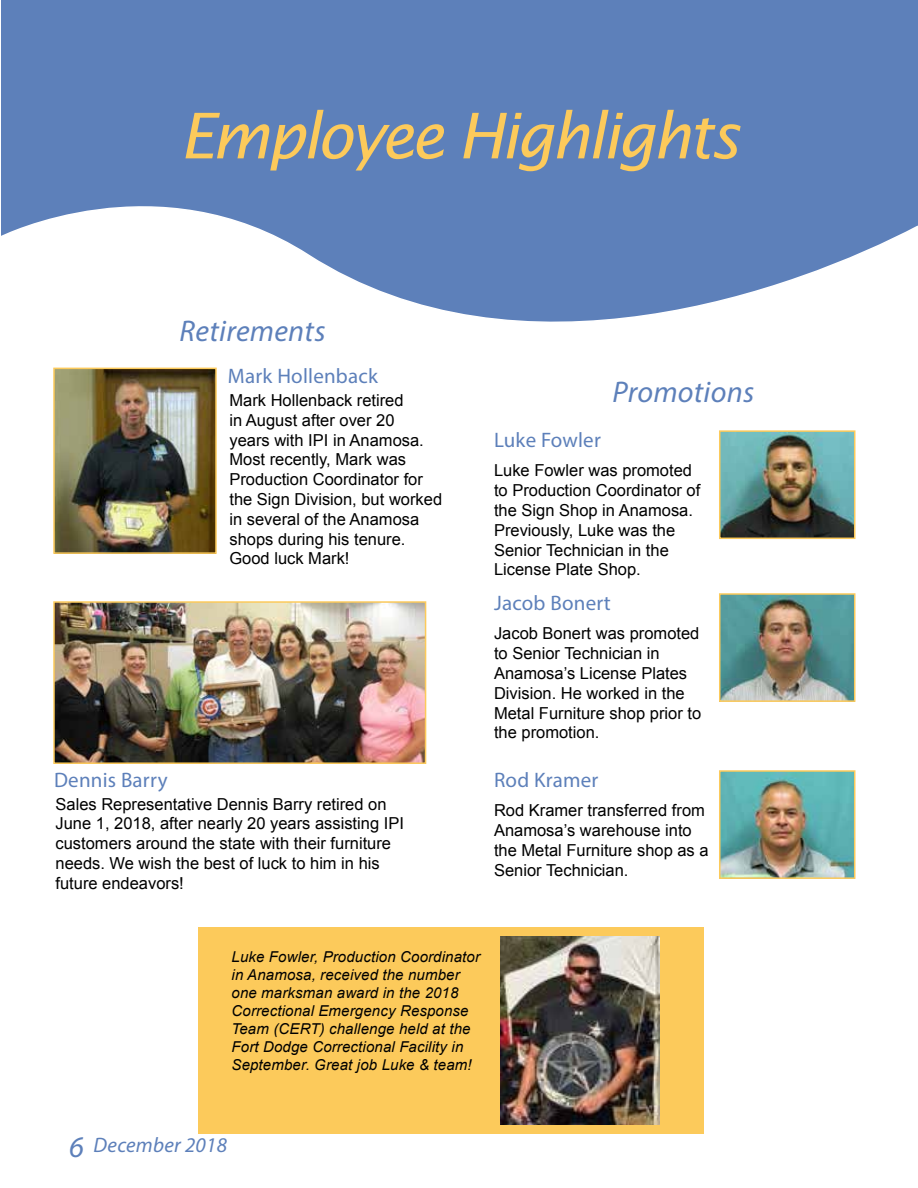
<style>
.page{position:relative;width:918px;height:1188px;background:#fff}
.page>*{position:absolute;margin:0;border:0;box-sizing:border-box;transform-origin:0 0}
.t1{font:italic 63px "Lucida Sans";letter-spacing:-.05em;color:#fcca5b}
.t2{font:italic 30px "Myriad Pro";letter-spacing:.01em;color:#5d80ba}
.t3{font:21px "Myriad Pro";letter-spacing:.01em;color:#5d80ba}
.t4{font:italic 21px "Myriad Pro";letter-spacing:.01em;color:#5d80ba}
.t5{font:16.5px/19.8px "Arial";color:#000}
.t6{font:italic 15px/18px "Arial";letter-spacing:.01em;color:#000}
.s1{font-size:30px}
</style>
<div class="page">
<div style="left:1px;top:0;width:917px;height:335px;background:#5d80ba"></div>
<svg style="left:1px;top:206px;width:917px;height:162px;fill:#fff"></svg>
<div style="left:198px;top:927px;width:506px;height:207px;background:#fcca5b"></div>
<img style="left:500px;top:936px;width:160px;height:189px">
<img style="left:722px;top:433px;width:130px;height:103px">
<div style="left:719px;top:430px;width:136px;height:109px;border:2px solid #fcca5b"></div>
<img style="left:722px;top:596px;width:130px;height:103px">
<div style="left:719px;top:593px;width:136px;height:109px;border:2px solid #fcca5b"></div>
<img style="left:722px;top:773px;width:130px;height:103px">
<div style="left:719px;top:770px;width:136px;height:109px;border:2px solid #fcca5b"></div>
<img style="left:56px;top:371px;width:158px;height:180px">
<div style="left:53px;top:368px;width:164px;height:186px;border:2px solid #fcca5b"></div>
<img style="left:56px;top:604px;width:367px;height:157px">
<div style="left:53px;top:601px;width:373px;height:163px;border:2px solid #fcca5b"></div>
<h1 class="t1" style="left:180px;top:100px;width:562px">Employee Highlights</h1>
<h2 class="t2" style="left:180px;top:313px;width:147px">Retirements</h2>
<p class="t3" style="left:228px;top:364px;width:151px">Mark Hollenback</p>
<p class="t5" style="left:229px;top:391px;width:214px">Mark Hollenback retired<br>in August after over 20<br>years with IPI in Anamosa.<br>Most recently, Mark was<br>Production Coordinator for the Sign Division, but worked in several of the Anamosa shops during his tenure.<br>Good luck Mark!</p>
<p class="t3" style="left:54px;top:767px;width:115px">Dennis Barry</p>
<p class="t5" style="left:56px;top:794px;width:350px">Sales Representative Dennis Barry retired on June 1, 2018, after nearly 20 years assisting IPI customers around the state with their furniture needs. We wish the best of luck to him in his future endeavors!</p>
<p class="t3" style="left:494px;top:427px;width:108px">Luke Fowler</p>
<h2 class="t2" style="left:613px;top:373px;width:143px">Promotions</h2>
<p class="t5" style="left:494px;top:461px;width:208px">Luke Fowler was promoted to Production Coordinator of the Sign Shop in Anamosa.<br>Previously, Luke was the<br>Senior Technician in the<br>License Plate Shop.</p>
<p class="t3" style="left:494px;top:590px;width:118px">Jacob Bonert</p>
<p class="t5" style="left:494px;top:624px;width:209px">Jacob Bonert was promoted to Senior Technician in<br>Anamosa’s License Plates<br>Division. He worked in the<br>Metal Furniture shop prior to the promotion.</p>
<p class="t3" style="left:494px;top:767px;width:106px">Rod Kramer</p>
<p class="t5" style="left:494px;top:801px;width:216px">Rod Kramer transferred from<br>Anamosa’s warehouse into the Metal Furniture shop as a<br>Senior Technician.</p>
<p class="t6" style="left:232px;top:948px;width:250px">Luke Fowler, Production Coordinator in Anamosa, received the number one marksman award in the 2018<br>Correctional Emergency Response Team (CERT) challenge held at the Fort Dodge Correctional Facility in September. Great job Luke &amp; team!</p>
<p class="t4" style="left:69px;top:1132px;width:159px"><span class="s1">6</span> December 2018</p>
</div>
